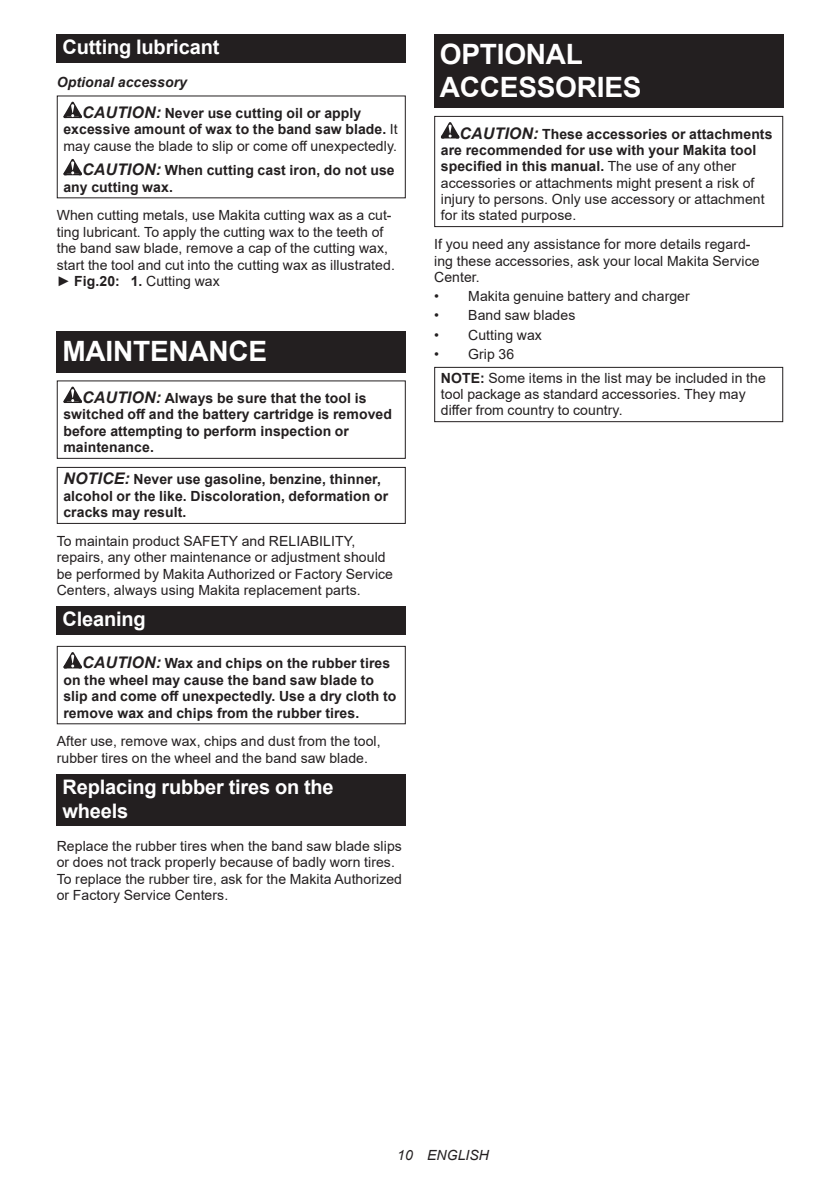
<style>
.page{position:relative;width:840px;height:1191px;background:#fff}
.page>*{position:absolute;margin:0;border:0;box-sizing:border-box;transform-origin:0 0}
.t1{font:700 28px/32.8px "Arial";letter-spacing:-.01em;color:#fff}
.t2{font:700 20px/23.4px "Arial";letter-spacing:-.01em;color:#fff}
.t3{font:14px/16.4px "Arial";letter-spacing:.005em;color:#231f20}
.t4{font:700 14px/16.4px "Arial";letter-spacing:.005em;color:#231f20}
.t5{font:italic 14px "Arial";letter-spacing:.005em;color:#231f20}
.s1{font-style:italic}
.s2{font-style:italic;font-size:16px}
.s3{font-weight:700}
.s4{font-weight:700;font-style:italic;font-size:16px}
</style>
<div class="page">
<div style="left:57px;top:34px;width:348px;height:29px;background:#231f20"></div>
<svg style="left:63px;top:102px;width:19px;height:16px"></svg>
<svg style="left:63px;top:159px;width:19px;height:16px"></svg>
<div style="left:57px;top:331px;width:348px;height:41px;background:#231f20"></div>
<svg style="left:63px;top:386px;width:19px;height:17px"></svg>
<div style="left:57px;top:380px;width:348px;height:79px;border:1px solid #231f20"></div>
<div style="left:57px;top:467px;width:348px;height:57px;border:1px solid #231f20"></div>
<div style="left:57px;top:606px;width:348px;height:29px;background:#231f20"></div>
<svg style="left:63px;top:652px;width:19px;height:16px"></svg>
<div style="left:57px;top:646px;width:348px;height:78px;border:1px solid #231f20"></div>
<div style="left:57px;top:774px;width:348px;height:52px;background:#231f20"></div>
<div style="left:434px;top:34px;width:348px;height:74px;background:#231f20"></div>
<svg style="left:440px;top:122px;width:19px;height:16px"></svg>
<div style="left:434px;top:116px;width:348px;height:111px;border:1px solid #231f20"></div>
<div style="left:434px;top:367px;width:348px;height:55px;border:1px solid #231f20"></div>
<h2 class="t2" style="left:62px;top:36px;width:158px">Cutting lubricant</h2>
<p class="t4" style="left:82px;top:67px;width:280px;line-height:30.6px;text-indent:-25px"><span class="s1">Optional accessory<br></span><span class="s2">CAUTION:</span> Never use cutting oil or apply</p>
<p class="t3" style="left:63px;top:121px;width:336px"><span class="s3">excessive amount of wax to the band saw blade.</span> It may cause the blade to slip or come off unexpectedly.</p>
<p class="t4" style="left:63px;top:162px;width:332px;text-indent:19px"><span class="s2">CAUTION:</span> When cutting cast iron, do not use any cutting wax.</p>
<p class="t3" style="left:57px;top:207px;width:339px">When cutting metals, use Makita cutting wax as a cut&shy;ting lubricant. To apply the cutting wax to the teeth of the band saw blade, remove a cap of the cutting wax, start the tool and cut into the cutting wax as illustrated. ► <span class="s3">Fig.20: 1.</span> Cutting wax</p>
<h1 class="t1" style="left:62px;top:335px;width:206px">MAINTENANCE</h1>
<p class="t4" style="left:63px;top:390px;width:330px;text-indent:19px"><span class="s2">CAUTION:</span> Always be sure that the tool is switched off and the battery cartridge is removed before attempting to perform inspection or maintenance.</p>
<p class="t4" style="left:63px;top:471px;width:326px"><span class="s2">NOTICE:</span> Never use gasoline, benzine, thinner, alcohol or the like. Discoloration, deformation or cracks may result.</p>
<p class="t3" style="left:57px;top:533px;width:337px">To maintain product SAFETY and RELIABILITY, repairs, any other maintenance or adjustment should be performed by Makita Authorized or Factory Service Centers, always using Makita replacement parts.</p>
<h2 class="t2" style="left:62px;top:608px;width:85px">Cleaning</h2>
<p class="t4" style="left:63px;top:655px;width:334px;text-indent:19px"><span class="s2">CAUTION:</span> Wax and chips on the rubber tires on the wheel may cause the band saw blade to slip and come off unexpectedly. Use a dry cloth to remove wax and chips from the rubber tires.</p>
<p class="t3" style="left:57px;top:733px;width:325px">After use, remove wax, chips and dust from the tool, rubber tires on the wheel and the band saw blade.</p>
<h2 class="t2" style="left:62px;top:775px;width:272px">Replacing rubber tires on the wheels</h2>
<p class="t3" style="left:57px;top:837px;width:346px">Replace the rubber tires when the band saw blade slips or does not track properly because of badly worn tires.<br>To replace the rubber tire, ask for the Makita Authorized or Factory Service Centers.</p>
<h1 class="t1" style="left:439px;top:38px;width:203px">OPTIONAL<br>ACCESSORIES</h1>
<p class="t3" style="left:440px;top:125px;width:333px;text-indent:19px"><span class="s4">CAUTION:</span> <span class="s3">These accessories or attachments are recommended for use with your Makita tool specified in this manual.</span> The use of any other accessories or attachments might present a risk of injury to persons. Only use accessory or attachment for its stated purpose.</p>
<p class="t3" style="left:434px;top:236px;width:327px">If you need any assistance for more details regard&shy;ing these accessories, ask your local Makita Service<br>Center.</p>
<p class="t3" style="left:434px;top:288px;width:257px">• Makita genuine battery and charger</p>
<p class="t3" style="left:434px;top:307px;width:143px">• Band saw blades</p>
<p class="t3" style="left:434px;top:326px;width:109px">• Cutting wax</p>
<p class="t3" style="left:440px;top:342px;width:326px;line-height:23.8px;text-indent:-7px">• Grip 36<br><span class="s3">NOTE:</span> Some items in the list may be included in the</p>
<p class="t3" style="left:440px;top:386px;width:306px">tool package as standard accessories. They may differ from country to country.</p>
<p class="t5" style="left:397px;top:1146px;width:93px">10 ENGLISH</p>
</div>
